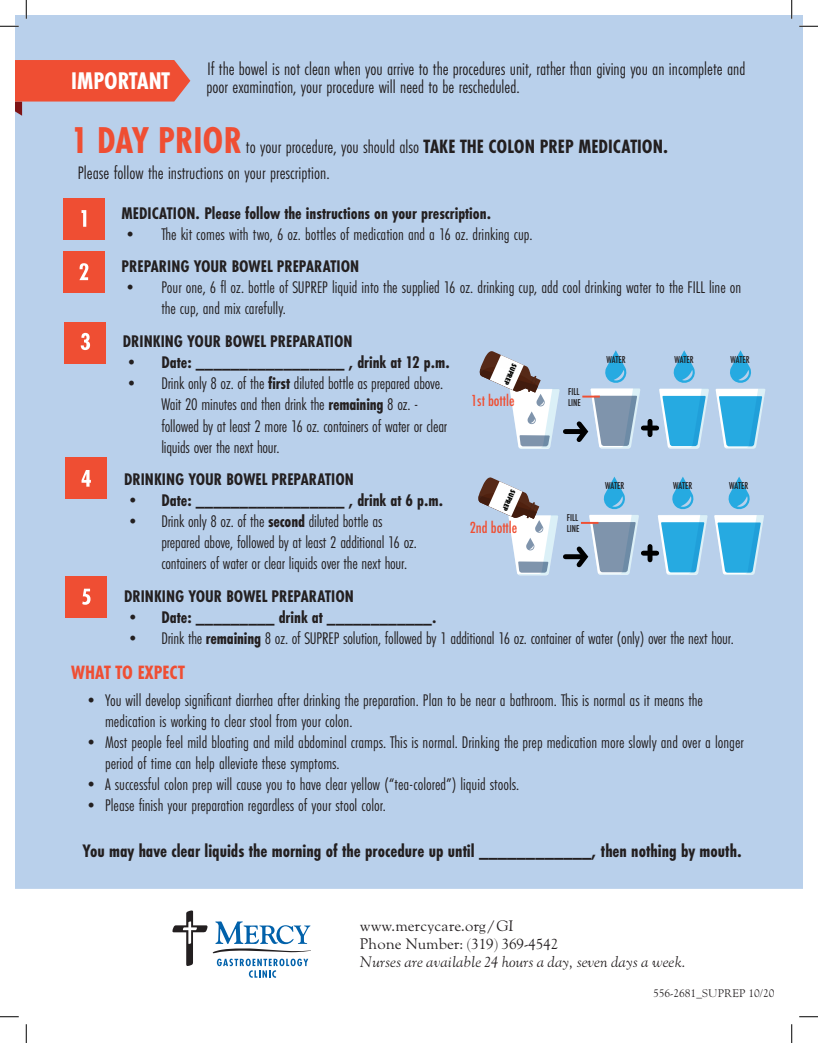
<style>
.page{position:relative;width:818px;height:1043px;background:#fff}
.page>*{position:absolute;margin:0;border:0;box-sizing:border-box;transform-origin:0 0}
.t1{font:700 25px "Futura PT Cond";color:#fff}
.t2{font:700 20px "Futura PT Cond";color:#ef4e33}
.t3{font:18.75px/18px "Futura PT Cond";color:#231f20}
.t4{font:700 18.75px "Futura PT Cond";color:#231f20}
.t5{font:17.5px/21px "Futura PT Cond";color:#231f20}
.t6{font:700 17.5px "Futura PT Cond";color:#231f20}
.t7{font:15px/18px "LTC Goudy Oldstyle Pro";color:#231f20}
.t8{font:italic 15px "LTC Goudy Oldstyle Pro";color:#231f20}
.t9{font:500 condensed 14.75px "Futura";color:#ef4f33}
.t10{font:11.25px "Goudy Old Style";color:#231f20}
.t11{font:500 condensed 9.25px/11px "Futura";color:#201d1e}
.t12{font:800 condensed 6.75px "Futura";color:#040503}
.s1{font-weight:700;font-size:38.75px;color:#ef4e33}
.s2{font-weight:700;font-size:20px}
.s3{font-weight:700}
</style>
<div class="page">
<div style="left:15px;top:15px;width:787px;height:873px;background:#b9d0eb"></div>
<svg style="left:172px;top:910px;width:138px;height:67px"></svg>
<svg style="left:15px;top:60px;width:175px;height:56px;background:#de7266"></svg>
<div style="left:63px;top:199px;width:42px;height:41px;background:#ef4e33"></div>
<svg style="left:81px;top:210px;width:5px;height:17px"></svg>
<div style="left:63px;top:251px;width:42px;height:41px;background:#ef4e33"></div>
<svg style="left:79px;top:263px;width:9px;height:17px"></svg>
<div style="left:64px;top:322px;width:42px;height:41px;background:#ef4e33"></div>
<svg style="left:81px;top:333px;width:9px;height:17px"></svg>
<svg style="left:715px;top:350px;width:50px;height:99px;background:#80c4e8"></svg>
<svg style="left:659px;top:350px;width:50px;height:99px;background:#80c4e8"></svg>
<svg style="left:477px;top:348px;width:82px;height:101px"></svg>
<div style="left:565px;top:429px;width:15px;height:5px;background:#000"></div>
<svg style="left:572px;top:350px;width:68px;height:98px;background:#a1bbd4"></svg>
<div style="left:647px;top:421px;width:5px;height:13px;background:#000"></div>
<div style="left:643px;top:425px;width:13px;height:5px;background:#000"></div>
<div style="left:66px;top:457px;width:41px;height:42px;background:#ef4e33"></div>
<svg style="left:81px;top:470px;width:10px;height:16px"></svg>
<svg style="left:714px;top:476px;width:50px;height:99px;background:#80c4e8"></svg>
<svg style="left:657px;top:476px;width:50px;height:99px;background:#7fc4e8"></svg>
<svg style="left:476px;top:475px;width:82px;height:100px"></svg>
<div style="left:565px;top:554px;width:15px;height:5px;background:#000"></div>
<svg style="left:572px;top:476px;width:67px;height:99px;background:#a1bbd4"></svg>
<div style="left:647px;top:546px;width:5px;height:14px;background:#000"></div>
<div style="left:643px;top:550px;width:13px;height:5px;background:#000"></div>
<div style="left:66px;top:576px;width:41px;height:41px;background:#ef4e33"></div>
<svg style="left:82px;top:588px;width:8px;height:16px"></svg>
<svg style="left:0;top:25px;width:19px;height:2px"></svg>
<svg style="left:799px;top:25px;width:19px;height:2px"></svg>
<svg style="left:0;top:1016px;width:19px;height:1px"></svg>
<svg style="left:799px;top:1016px;width:19px;height:1px"></svg>
<svg style="left:25px;top:0;width:2px;height:19px"></svg>
<svg style="left:25px;top:1024px;width:2px;height:18px"></svg>
<svg style="left:790px;top:0;width:2px;height:19px"></svg>
<svg style="left:791px;top:1024px;width:1px;height:18px"></svg>
<h1 class="t1" style="left:71px;top:66px;width:100px">IMPORTANT</h1>
<p class="t3" style="left:206px;top:60px;width:540px">If the bowel is not clean when you arrive to the procedures unit, rather than giving you an incomplete and poor examination, your procedure will need to be rescheduled.</p>
<p class="t3" style="left:78px;top:134px;width:592px;line-height:26.2px;text-indent:-6px"><span class="s1">1 DAY PRIOR</span> to your procedure, you should also <span class="s2">TAKE THE COLON PREP MEDICATION.<br></span>Please follow the instructions on your prescription.</p>
<p class="t6" style="left:121px;top:203px;width:371px">MEDICATION. Please follow the instructions on your prescription.</p>
<p class="t5" style="left:121px;top:224px;width:412px">• The kit comes with two, 6 oz. bottles of medication and a 16 oz. drinking cup.</p>
<p class="t6" style="left:122px;top:256px;width:239px">PREPARING YOUR BOWEL PREPARATION</p>
<p class="t5" style="left:161px;top:277px;width:581px;text-indent:-40px">• Pour one, 6 fl oz. bottle of SUPREP liquid into the supplied 16 oz. drinking cup, add cool drinking water to the FILL line on the cup, and mix carefully.</p>
<p class="t6" style="left:123px;top:331px;width:231px">DRINKING YOUR BOWEL PREPARATION</p>
<p class="t6" style="left:123px;top:352px;width:328px">• Date: _________________ , drink at 12 p.m.</p>
<p class="t5" style="left:161px;top:373px;width:287px;text-indent:-39px">• Drink only 8 oz. of the <span class="s3">first</span> diluted bottle as prepared above.<br>Wait 20 minutes and then drink the <span class="s3">remaining</span> 8 oz. - followed by at least 2 more 16 oz. containers of water or clear liquids over the next hour.</p>
<p class="t6" style="left:124px;top:469px;width:231px">DRINKING YOUR BOWEL PREPARATION</p>
<p class="t6" style="left:124px;top:490px;width:320px">• Date: _________________ , drink at 6 p.m.</p>
<p class="t5" style="left:161px;top:511px;width:257px;text-indent:-37px">• Drink only 8 oz. of the <span class="s3">second</span> diluted bottle as prepared above, followed by at least 2 additional 16 oz. containers of water or clear liquids over the next hour.</p>
<p class="t6" style="left:124px;top:585px;width:231px">DRINKING YOUR BOWEL PREPARATION</p>
<p class="t6" style="left:124px;top:607px;width:314px">• Date: _________ drink at ____________.</p>
<p class="t5" style="left:124px;top:627px;width:611px">• Drink the <span class="s3">remaining</span> 8 oz. of SUPREP solution, followed by 1 additional 16 oz. container of water (only) over the next hour.</p>
<p class="t2" style="left:71px;top:661px;width:115px">WHAT TO EXPECT</p>
<p class="t5" style="left:105px;top:689px;width:599px;text-indent:-23px">• You will develop significant diarrhea after drinking the preparation. Plan to be near a bathroom. This is normal as it means the medication is working to clear stool from your colon.</p>
<p class="t5" style="left:105px;top:731px;width:640px;text-indent:-23px">• Most people feel mild bloating and mild abdominal cramps. This is normal. Drinking the prep medication more slowly and over a longer period of time can help alleviate these symptoms.</p>
<p class="t5" style="left:82px;top:773px;width:438px">• A successful colon prep will cause you to have clear yellow (“tea-colored”) liquid stools.</p>
<p class="t5" style="left:82px;top:794px;width:305px">• Please finish your preparation regardless of your stool color.</p>
<p class="t4" style="left:82px;top:840px;width:660px">You may have clear liquids the morning of the procedure up until ____________, then nothing by mouth.</p>
<p class="t11" style="left:606px;top:354px;width:21px">WATER</p>
<p class="t11" style="left:674px;top:354px;width:21px">WATER</p>
<p class="t11" style="left:730px;top:354px;width:21px">WATER</p>
<p class="t12" style="left:519px;top:366px;width:23px;rotate:114deg">SUPREP</p>
<p class="t9" style="left:471px;top:391px;width:45px">1st bottle</p>
<p class="t11" style="left:568px;top:386px;width:14px">FILL<br>LINE</p>
<p class="t11" style="left:605px;top:480px;width:21px">WATER</p>
<p class="t11" style="left:673px;top:480px;width:21px">WATER</p>
<p class="t11" style="left:729px;top:480px;width:21px">WATER</p>
<p class="t12" style="left:517px;top:492px;width:23px;rotate:114deg">SUPREP</p>
<p class="t9" style="left:470px;top:518px;width:49px">2nd bottle</p>
<p class="t11" style="left:566px;top:512px;width:14px">FILL<br>LINE</p>
<p class="t7" style="left:360px;top:917px;width:200px">www.mercycare.org/GI<br>Phone Number: (319) 369-4542</p>
<p class="t8" style="left:360px;top:953px;width:327px">Nurses are available 24 hours a day, seven days a week.</p>
<p class="t10" style="left:653px;top:986px;width:123px">556-2681_SUPREP 10/20</p>
</div>
